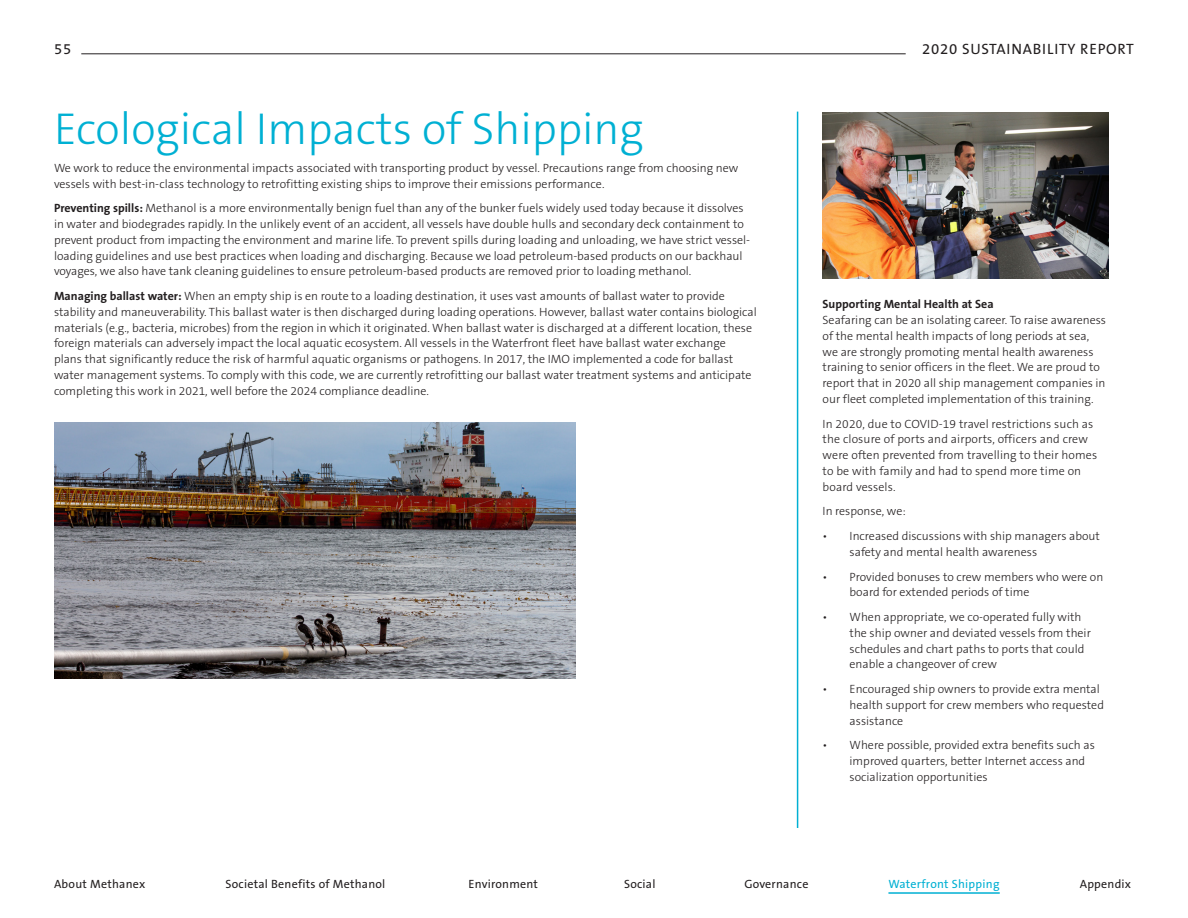
<style>
.page{position:relative;width:1188px;height:918px;background:#fff}
.page>*{position:absolute;margin:0;border:0;box-sizing:border-box;transform-origin:0 0}
.Header_-_Small{font:300 45px "The Sans B3";color:#00b0d3}
.t1{font:15px "The Sans B5 Plain";letter-spacing:.05em;color:#231f20}
.Nested_Bold{font:300 12px/15.8px "The Sans B3";color:#231f20}
.Body_Copy{font:300 12px/15.8px "The Sans B3";color:#231f20}
.t2{font:12px "The Sans B5 Plain";letter-spacing:.02em;color:#231f20}
.Body_Copy_Bold{font:700 12px "The Sans B7";color:#231f20}
.t3{font:12px "The Sans B5 Plain";letter-spacing:.02em;color:#00b0d3}
.s1{font-family:"The Sans B7";font-weight:700}
</style>
<div class="page">
<hr style="left:81px;top:54px;width:825px;height:1px;background:#231f20">
<hr style="left:888px;top:892px;width:112px;height:2px;background:#00b0d3">
<img style="left:823px;top:113px;width:286px;height:166px">
<hr style="left:797px;top:112px;width:1px;height:716px;background:#00b0d3">
<img style="left:54px;top:423px;width:522px;height:256px">
<p class="t1" style="left:54px;top:41px;width:19px">55</p>
<p class="t1" style="left:922px;top:41px;width:213px">2020 SUSTAINABILITY REPORT</p>
<p class="Header_-_Small" style="left:54px;top:106px;width:591px">Ecological Impacts of Shipping</p>
<p class="Body_Copy" style="left:54px;top:160px;width:686px">We work to reduce the environmental impacts associated with transporting product by vessel. Precautions range from choosing new vessels with best-in-class technology to retrofitting existing ships to improve their emissions performance.</p>
<p class="Nested_Bold" style="left:54px;top:201px;width:698px"><span class="s1">Preventing spills:</span> Methanol is a more environmentally benign fuel than any of the bunker fuels widely used today because it dissolves in water and biodegrades rapidly. In the unlikely event of an accident, all vessels have double hulls and secondary deck containment to prevent product from impacting the environment and marine life. To prevent spills during loading and unloading, we have strict vessel&shy;loading guidelines and use best practices when loading and discharging. Because we load petroleum-based products on our backhaul voyages, we also have tank cleaning guidelines to ensure petroleum-based products are removed prior to loading methanol.</p>
<p class="Nested_Bold" style="left:54px;top:289px;width:704px"><span class="s1">Managing ballast water:</span> When an empty ship is en route to a loading destination, it uses vast amounts of ballast water to provide stability and maneuverability. This ballast water is then discharged during loading operations. However, ballast water contains biological materials (e.g., bacteria, microbes) from the region in which it originated. When ballast water is discharged at a different location, these foreign materials can adversely impact the local aquatic ecosystem. All vessels in the Waterfront fleet have ballast water exchange plans that significantly reduce the risk of harmful aquatic organisms or pathogens. In 2017, the IMO implemented a code for ballast water management systems. To comply with this code, we are currently retrofitting our ballast water treatment systems and anticipate completing this work in 2021, well before the 2024 compliance deadline.</p>
<p class="Body_Copy_Bold" style="left:823px;top:298px;width:173px">Supporting Mental Health at Sea</p>
<p class="Body_Copy" style="left:823px;top:313px;width:285px">Seafaring can be an isolating career. To raise awareness of the mental health impacts of long periods at sea, we are strongly promoting mental health awareness training to senior officers in the fleet. We are proud to report that in 2020 all ship management companies in our fleet completed implementation of this training.</p>
<p class="Body_Copy" style="left:823px;top:416px;width:276px">In 2020, due to COVID-19 travel restrictions such as the closure of ports and airports, officers and crew were often prevented from travelling to their homes to be with family and had to spend more time on board vessels.</p>
<p class="Body_Copy" style="left:823px;top:504px;width:85px">In response, we:</p>
<p class="Nested_Bold" style="left:850px;top:529px;width:252px;text-indent:-27px">• Increased discussions with ship managers about safety and mental health awareness</p>
<p class="Nested_Bold" style="left:850px;top:569px;width:255px;text-indent:-27px">• Provided bonuses to crew members who were on board for extended periods of time</p>
<p class="Nested_Bold" style="left:850px;top:610px;width:243px;text-indent:-27px">• When appropriate, we co-operated fully with the ship owner and deviated vessels from their schedules and chart paths to ports that could enable a changeover of crew</p>
<p class="Nested_Bold" style="left:850px;top:682px;width:256px;text-indent:-27px">• Encouraged ship owners to provide extra mental health support for crew members who requested assistance</p>
<p class="Nested_Bold" style="left:850px;top:738px;width:247px;text-indent:-27px">• Where possible, provided extra benefits such as improved quarters, better Internet access and socialization opportunities</p>
<p class="t2" style="left:54px;top:877px;width:93px">About Methanex</p>
<p class="t2" style="left:226px;top:877px;width:161px">Societal Benefits of Methanol</p>
<p class="t2" style="left:468px;top:877px;width:71px">Environment</p>
<p class="t2" style="left:624px;top:877px;width:33px">Social</p>
<p class="t2" style="left:744px;top:877px;width:66px">Governance</p>
<p class="t3" style="left:888px;top:877px;width:113px">Waterfront Shipping</p>
<p class="t2" style="left:1080px;top:877px;width:53px">Appendix</p>
</div>
